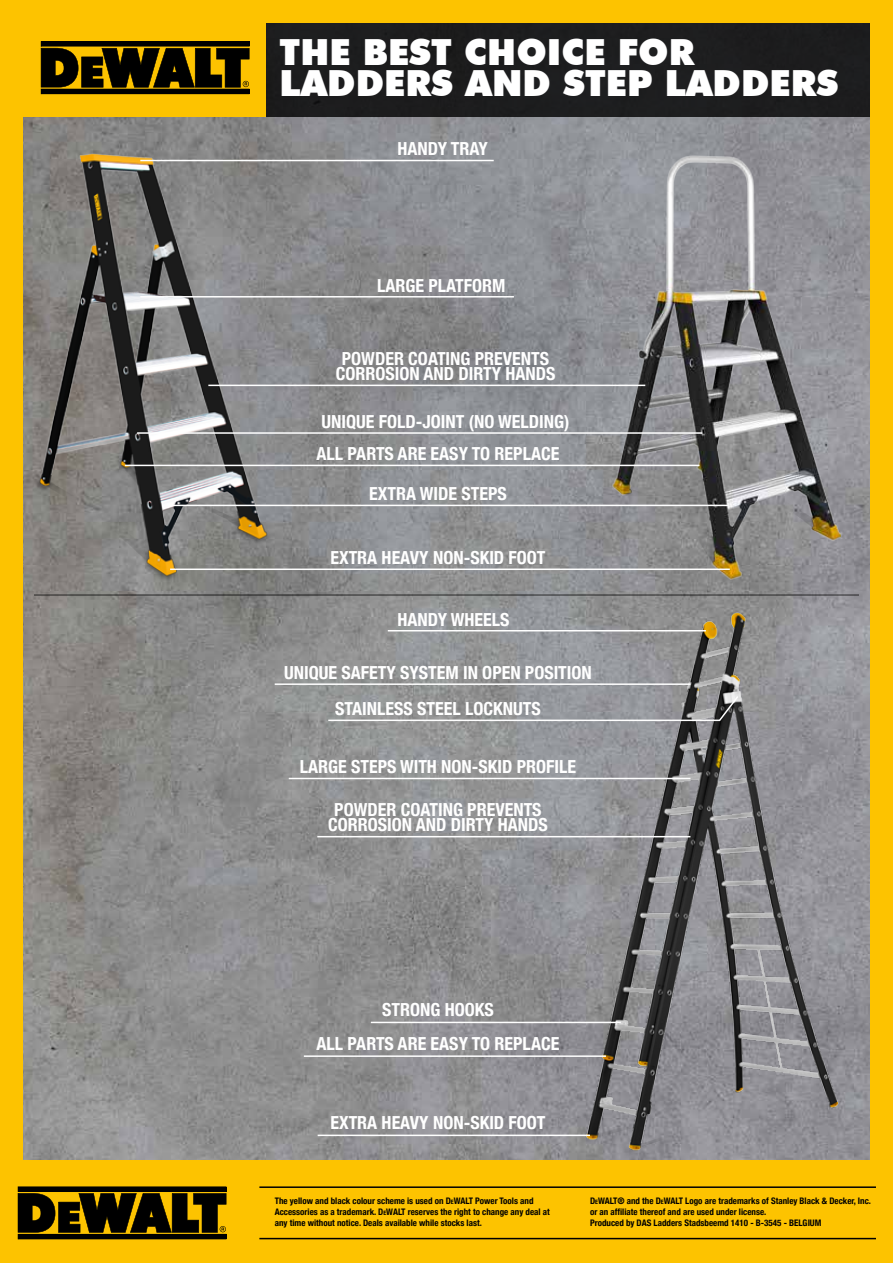
<style>
.page{position:relative;width:893px;height:1263px;background:#fff}
.page>*{position:absolute;margin:0;border:0;box-sizing:border-box;transform-origin:0 0}
.t1{font:900 36px/31.5px "Futura BT";color:#fff}
.t2{font:700 condensed 18px/15px "Helvetica Neue";color:#fff;text-align:center}
.t3{font:700 condensed 9px/10.8px "Helvetica Neue";color:#000}
.s1{font-size:6px}
</style>
<div class="page">
<img style="left:22px;top:117px;width:849px;height:1044px">
<div style="left:265px;top:22px;width:606px;height:95px;background:#1d1d1e"></div>
<img style="left:22px;top:89px;width:276px;height:518px">
<img style="left:595px;top:140px;width:258px;height:447px">
<div style="left:0;top:0;width:265px;height:117px;background:#fdc300"></div>
<div style="left:0;top:0;width:893px;height:22px;background:#fdc300"></div>
<div style="left:0;top:1161px;width:893px;height:102px;background:#fdc300"></div>
<div style="left:0;top:0;width:22px;height:1178px;background:#fdc300"></div>
<div style="left:871px;top:0;width:22px;height:1178px;background:#fdc300"></div>
<hr style="left:140px;top:160px;width:354px;height:1px;background:#fff">
<hr style="left:208px;top:385px;width:437px;height:1px;background:#fff">
<hr style="left:140px;top:296px;width:374px;height:1px;background:#fff">
<hr style="left:137px;top:432px;width:565px;height:2px;background:#fff">
<hr style="left:170px;top:568px;width:560px;height:2px;background:#fff">
<hr style="left:169px;top:505px;width:560px;height:1px;background:#fff">
<hr style="left:125px;top:465px;width:574px;height:1px;background:#fff">
<img style="left:576px;top:587px;width:287px;height:574px">
<svg style="left:18px;top:1186px;width:208px;height:53px"></svg>
<hr style="left:34px;top:594px;width:825px;height:2px;background:#000">
<hr style="left:388px;top:630px;width:318px;height:1px;background:#fff">
<hr style="left:275px;top:683px;width:415px;height:2px;background:#fff">
<svg style="left:327px;top:694px;width:413px;height:28px;background:#949597"></svg>
<hr style="left:289px;top:778px;width:401px;height:1px;background:#fff">
<hr style="left:317px;top:836px;width:373px;height:1px;background:#fff">
<hr style="left:371px;top:1022px;width:250px;height:1px;background:#fff">
<hr style="left:304px;top:1055px;width:302px;height:2px;background:#fff">
<hr style="left:318px;top:1134px;width:272px;height:2px;background:#fff">
<hr style="left:259px;top:1186px;width:617px;height:2px;background:#000">
<hr style="left:259px;top:1238px;width:617px;height:1px;background:#000">
<svg style="left:41px;top:41px;width:208px;height:53px"></svg>
<h1 class="t1" style="left:280px;top:36px;width:560px">THE BEST CHOICE FOR<br>LADDERS AND STEP LADDERS</h1>
<p class="t2" style="left:398px;top:140px;width:92px">HANDY TRAY</p>
<p class="t2" style="left:377px;top:276px;width:130px">LARGE PLATFORM</p>
<p class="t2" style="left:336px;top:350px;width:221px">POWDER COATING PREVENTS<br>CORROSION AND DIRTY HANDS</p>
<p class="t2" style="left:321px;top:413px;width:249px">UNIQUE FOLD-JOINT (NO WELDING)</p>
<p class="t2" style="left:317px;top:445px;width:244px">ALL PARTS ARE EASY TO REPLACE</p>
<p class="t2" style="left:369px;top:485px;width:139px">EXTRA WIDE STEPS</p>
<p class="t2" style="left:330px;top:549px;width:217px">EXTRA HEAVY NON-SKID FOOT</p>
<p class="t2" style="left:398px;top:610px;width:114px">HANDY WHEELS</p>
<p class="t2" style="left:284px;top:653px;width:309px;line-height:36.2px">UNIQUE SAFETY SYSTEM IN OPEN POSITION<br>STAINLESS STEEL LOCKNUTS</p>
<p class="t2" style="left:300px;top:758px;width:278px">LARGE STEPS WITH NON-SKID PROFILE</p>
<p class="t2" style="left:328px;top:800px;width:221px">POWDER COATING PREVENTS<br>CORROSION AND DIRTY HANDS</p>
<p class="t2" style="left:317px;top:992px;width:244px;line-height:33.8px">STRONG HOOKS<br>ALL PARTS ARE EASY TO REPLACE</p>
<p class="t2" style="left:330px;top:1114px;width:217px">EXTRA HEAVY NON-SKID FOOT</p>
<p class="t3" style="left:275px;top:1195px;width:277px">The yellow and black colour scheme is used on D<span class="s1">E</span>WALT Power Tools and<br>Accessories as a trademark. D<span class="s1">E</span>WALT reserves the right to change any deal at any time without notice. Deals available while stocks last.</p>
<p class="t3" style="left:590px;top:1195px;width:283px">D<span class="s1">E</span>WALT® and the D<span class="s1">E</span>WALT Logo are trademarks of Stanley Black &amp; Decker, Inc. or an affiliate thereof and are used under license.<br>Produced by DAS Ladders Stadsbeemd 1410 - B-3545 - BELGIUM</p>
</div>
